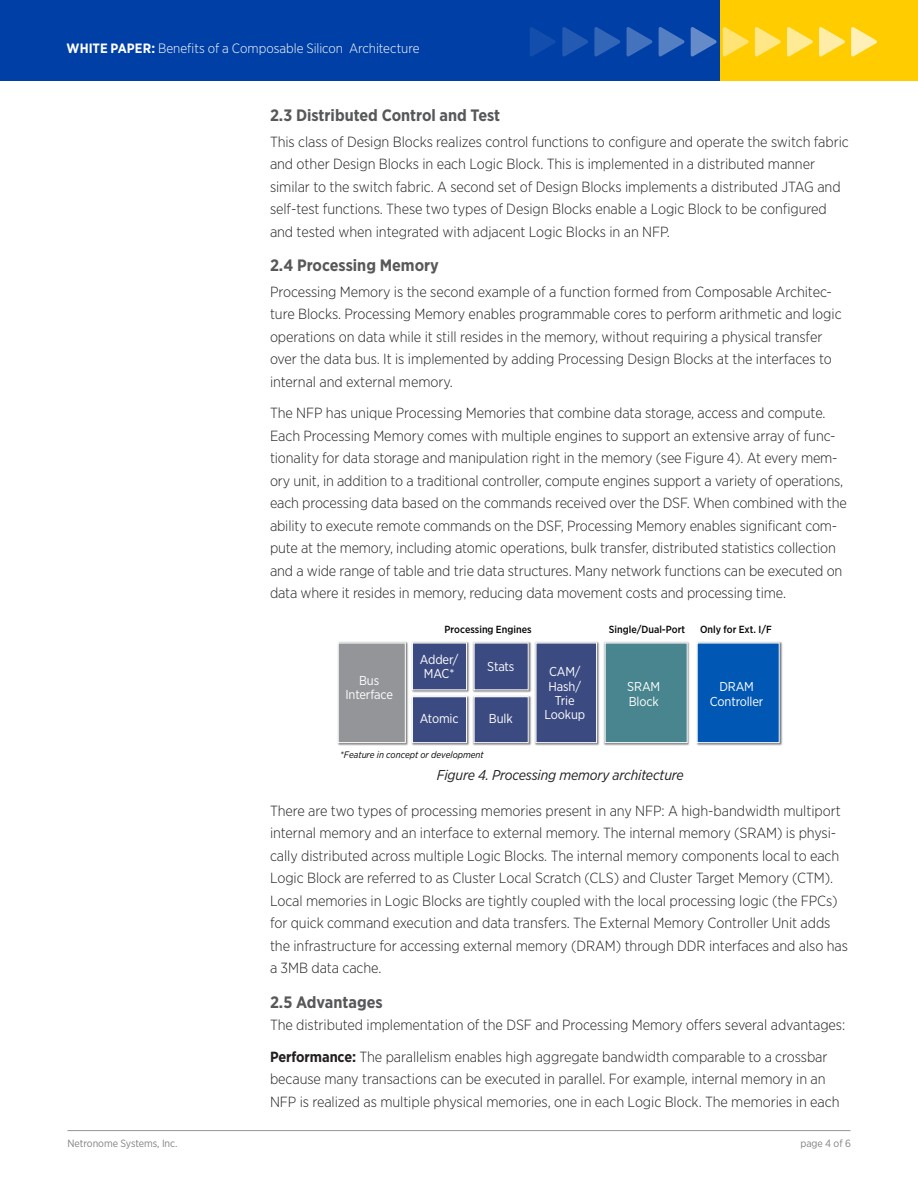
<style>
.page{position:relative;width:918px;height:1188px;background:#fff}
.page>*{position:absolute;margin:0;border:0;box-sizing:border-box;transform-origin:0 0}
._01_Heading_2{font:700 16.5px "Gotham Narrow";color:#57585a}
._01_Body{font:300 14.7px/22.5px "Gotham Narrow";letter-spacing:-.005em;color:#231f20}
.t1{font:italic 14.25px "Gotham Narrow";letter-spacing:-.01em;color:#231f20}
.t2{font:300 13.5px "Gotham Narrow";letter-spacing:-.005em;color:#fff}
.t3{font:12.9px/14.2px "Gotham Narrow";letter-spacing:-.01em;color:#fff;text-align:center}
.t4{font:10.5px "Gotham Narrow";letter-spacing:-.005em;color:#808285}
.t5{font:500 10.35px "Gotham Narrow";color:#050504}
.t6{font:italic 9.3px "Gotham Narrow";color:#050504}
.s1{font-weight:700}
</style>
<div class="page">
<div style="left:719px;top:0;width:199px;height:81px;background:#fc0"></div>
<div style="left:0;top:0;width:719px;height:81px;background:#0040a6"></div>
<svg style="left:851px;top:27px;width:26px;height:29px"></svg>
<svg style="left:819px;top:27px;width:26px;height:29px"></svg>
<svg style="left:787px;top:27px;width:26px;height:29px"></svg>
<svg style="left:755px;top:27px;width:26px;height:29px"></svg>
<svg style="left:723px;top:27px;width:26px;height:29px"></svg>
<svg style="left:691px;top:27px;width:26px;height:29px"></svg>
<svg style="left:659px;top:27px;width:25px;height:29px"></svg>
<svg style="left:627px;top:27px;width:25px;height:29px"></svg>
<svg style="left:594px;top:27px;width:26px;height:29px"></svg>
<svg style="left:562px;top:27px;width:26px;height:29px"></svg>
<svg style="left:530px;top:27px;width:25px;height:29px"></svg>
<hr style="left:68px;top:1130px;width:782px;height:1px;background:#939598">
<img style="left:337px;top:641px;width:133px;height:105px">
<div style="left:412px;top:643px;width:55px;height:47px;background:#3b4a81"></div>
<div style="left:412px;top:643px;width:55px;height:47px;border:1px solid #fff"></div>
<div style="left:412px;top:697px;width:55px;height:46px;background:#3b4a81"></div>
<div style="left:412px;top:696px;width:55px;height:47px;border:1px solid #fff"></div>
<div style="left:338px;top:643px;width:67px;height:100px;background:#939598"></div>
<div style="left:338px;top:643px;width:68px;height:100px;border:1px solid #fff"></div>
<img style="left:534px;top:641px;width:66px;height:105px">
<div style="left:536px;top:643px;width:61px;height:100px;background:#3b4a81"></div>
<div style="left:536px;top:643px;width:61px;height:100px;border:1px solid #fff"></div>
<img style="left:603px;top:641px;width:87px;height:105px">
<div style="left:605px;top:643px;width:82px;height:100px;background:#48858e"></div>
<div style="left:605px;top:643px;width:83px;height:100px;border:1px solid #fff"></div>
<img style="left:696px;top:641px;width:87px;height:105px">
<div style="left:697px;top:643px;width:82px;height:100px;background:#0058b4"></div>
<img style="left:472px;top:641px;width:60px;height:105px">
<div style="left:474px;top:643px;width:54px;height:47px;background:#3b4a81"></div>
<div style="left:474px;top:697px;width:54px;height:46px;background:#3b4a81"></div>
<div style="left:474px;top:696px;width:55px;height:47px;border:1px solid #fff"></div>
<p class="t2" style="left:67px;top:40px;width:355px"><span class="s1">WHITE PAPER:</span> Benefits of a Composable Silicon Architecture</p>
<p class="_01_Heading_2" style="left:270px;top:105px;width:232px">2.3 Distributed Control and Test</p>
<p class="_01_Body" style="left:270px;top:130px;width:580px">This class of Design Blocks realizes control functions to configure and operate the switch fabric and other Design Blocks in each Logic Block. This is implemented in a distributed manner similar to the switch fabric. A second set of Design Blocks implements a distributed JTAG and self-test functions. These two types of Design Blocks enable a Logic Block to be configured and tested when integrated with adjacent Logic Blocks in an NFP.</p>
<p class="_01_Heading_2" style="left:270px;top:255px;width:170px">2.4 Processing Memory</p>
<p class="_01_Body" style="left:270px;top:280px;width:573px">Processing Memory is the second example of a function formed from Composable Architec&shy;ture Blocks. Processing Memory enables programmable cores to perform arithmetic and logic operations on data while it still resides in the memory, without requiring a physical transfer over the data bus. It is implemented by adding Processing Design Blocks at the interfaces to internal and external memory.</p>
<p class="_01_Body" style="left:270px;top:402px;width:578px">The NFP has unique Processing Memories that combine data storage, access and compute.<br>Each Processing Memory comes with multiple engines to support an extensive array of func&shy;tionality for data storage and manipulation right in the memory (see Figure 4). At every mem&shy;ory unit, in addition to a traditional controller, compute engines support a variety of operations, each processing data based on the commands received over the DSF. When combined with the ability to execute remote commands on the DSF, Processing Memory enables significant com&shy;pute at the memory, including atomic operations, bulk transfer, distributed statistics collection and a wide range of table and trie data structures. Many network functions can be executed on data where it resides in memory, reducing data movement costs and processing time.</p>
<p class="t5" style="left:444px;top:623px;width:89px">Processing Engines</p>
<p class="t5" style="left:609px;top:623px;width:78px">Single/Dual-Port</p>
<p class="t5" style="left:700px;top:623px;width:73px">Only for Ext. I/F</p>
<p class="t3" style="left:345px;top:673px;width:49px">Bus<br>Interface</p>
<p class="t3" style="left:420px;top:652px;width:40px">Adder/<br>MAC*</p>
<p class="t3" style="left:420px;top:711px;width:40px">Atomic</p>
<p class="t3" style="left:487px;top:659px;width:29px">Stats</p>
<p class="t3" style="left:489px;top:711px;width:25px">Bulk</p>
<p class="t6" style="left:340px;top:749px;width:145px">*Feature in concept or development</p>
<p class="t3" style="left:544px;top:665px;width:42px">CAM/<br>Hash/<br>Trie<br>Lookup</p>
<p class="t3" style="left:627px;top:679px;width:34px;text-align:left">SRAM<br>Block</p>
<p class="t3" style="left:710px;top:679px;width:55px">DRAM<br>Controller</p>
<p class="t1" style="left:437px;top:766px;width:248px">Figure 4. Processing memory architecture</p>
<p class="_01_Body" style="left:270px;top:799px;width:580px">There are two types of processing memories present in any NFP: A high-bandwidth multiport internal memory and an interface to external memory. The internal memory (SRAM) is physi&shy;cally distributed across multiple Logic Blocks. The internal memory components local to each Logic Block are referred to as Cluster Local Scratch (CLS) and Cluster Target Memory (CTM).<br>Local memories in Logic Blocks are tightly coupled with the local processing logic (the FPCs) for quick command execution and data transfers. The External Memory Controller Unit adds the infrastructure for accessing external memory (DRAM) through DDR interfaces and also has a 3MB data cache.</p>
<p class="_01_Heading_2" style="left:270px;top:991px;width:114px">2.5 Advantages</p>
<p class="_01_Body" style="left:270px;top:1014px;width:577px">The distributed implementation of the DSF and Processing Memory offers several advantages:</p>
<p class="_01_Body" style="left:270px;top:1045px;width:571px"><span class="s1">Performance:</span> The parallelism enables high aggregate bandwidth comparable to a crossbar because many transactions can be executed in parallel. For example, internal memory in an<br>NFP is realized as multiple physical memories, one in each Logic Block. The memories in each</p>
<p class="t4" style="left:68px;top:1137px;width:112px">Netronome Systems, Inc.</p>
<p class="t4" style="left:800px;top:1137px;width:52px">page 4 of 6</p>
</div>
